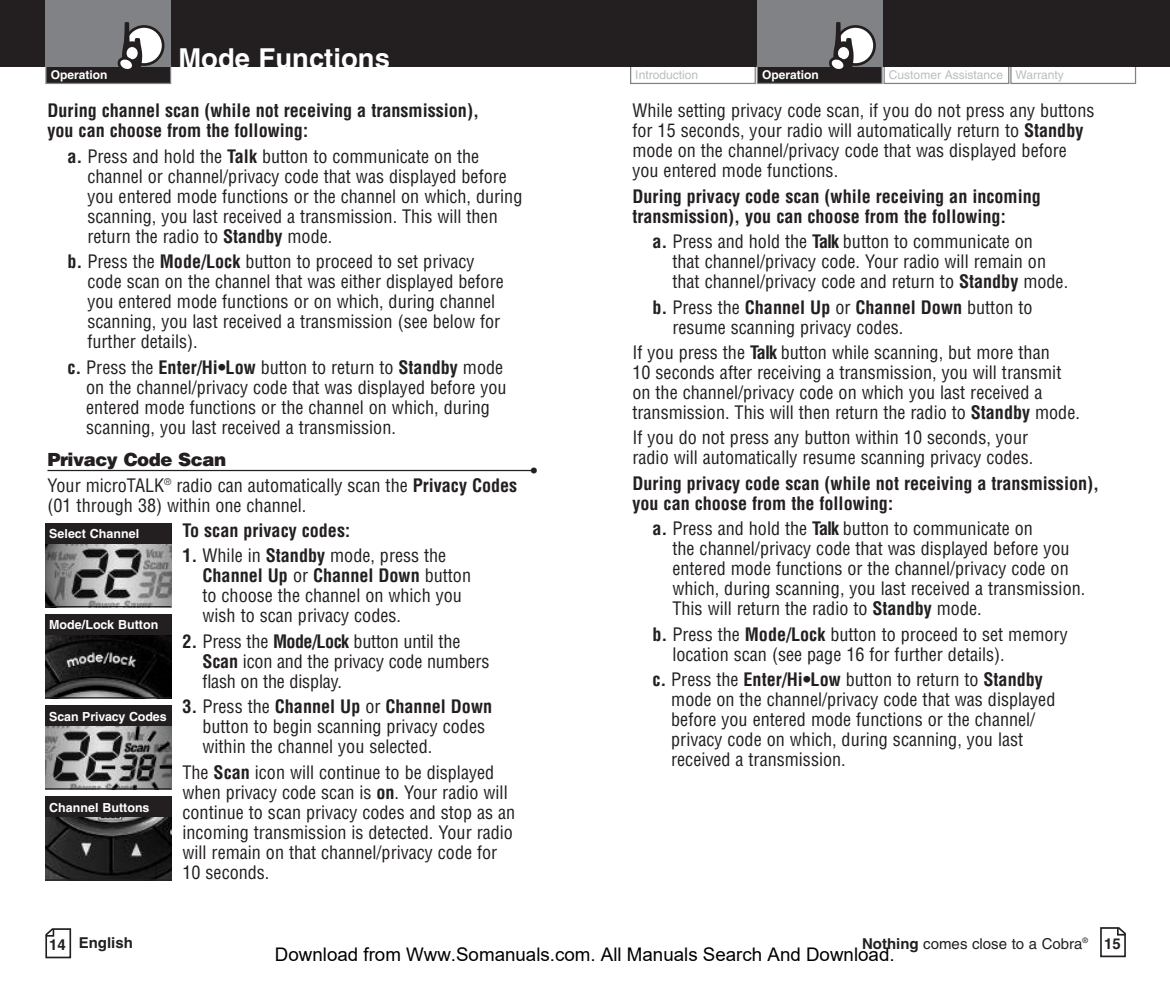
<style>
.page{position:relative;width:1170px;height:990px;background:#fff}
.page>*{position:absolute;margin:0;border:0;box-sizing:border-box;transform-origin:0 0}
.t1{font:700 27.5px "Helvetica";color:#fff}
.t2{font:18.75px "Arial";color:#000}
.t3{font:condensed 18px/20px "Helvetica";color:#231f20}
.t4{font:700 condensed 18px/20px "Helvetica";color:#231f20}
.t5{font:900 18px "Helvetica";letter-spacing:-.025em;color:#231f20}
.t6{font:700 18px "Helvetica";color:#231f20}
.t7{font:15px "Helvetica";color:#231f20}
.t8{font:700 15px "Helvetica";color:#231f20}
.t9{font:700 12.5px "Helvetica";color:#fff}
.t10{font:12px "Helvetica";color:#bcbdc0}
.t11{font:700 12px "Helvetica";color:#fff}
.t12{font:10.75px/13px "Helvetica";color:#231f20}
.t13{font:7.5px "Helvetica";color:#231f20}
.s1{font-weight:700}
</style>
<div class="page">
<div style="left:1010px;top:65px;width:126px;height:19px;border:1px solid #808285"></div>
<div style="left:884px;top:65px;width:125px;height:19px;border:1px solid #808285"></div>
<div style="left:630px;top:65px;width:126px;height:19px;border:1px solid #808285"></div>
<svg style="left:1100px;top:927px;width:26px;height:30px"></svg>
<div style="left:585px;top:0;width:585px;height:68px;background:#231f20"></div>
<div style="left:758px;top:66px;width:123px;height:17px;background:#231f20"></div>
<div style="left:757px;top:65px;width:126px;height:19px;border:1px solid #808285"></div>
<div style="left:757px;top:0;width:126px;height:67px;background:#808285"></div>
<div style="left:836px;top:26px;width:39px;height:39px;background:#fff;border-radius:50%"></div>
<div style="left:835px;top:25px;width:41px;height:41px;border:3px solid #231f20;border-radius:50%"></div>
<svg style="left:829px;top:22px;width:25px;height:47px"></svg>
<svg style="left:45px;top:928px;width:27px;height:30px"></svg>
<div style="left:0;top:0;width:585px;height:68px;background:#231f20"></div>
<hr style="left:48px;top:470px;width:488px;height:1px;background:#231f20">
<div style="left:47px;top:66px;width:123px;height:17px;background:#231f20"></div>
<div style="left:45px;top:65px;width:126px;height:19px;border:1px solid #808285"></div>
<div style="left:45px;top:0;width:126px;height:67px;background:#808285"></div>
<div style="left:125px;top:26px;width:38px;height:39px;background:#fff;border-radius:50%"></div>
<div style="left:124px;top:25px;width:40px;height:41px;border:3px solid #231f20;border-radius:50%"></div>
<svg style="left:117px;top:22px;width:25px;height:47px"></svg>
<img style="left:45px;top:817px;width:126px;height:62px">
<div style="left:45px;top:797px;width:126px;height:20px;background:#231f20"></div>
<hr style="left:45px;top:879px;width:126px;height:2px;background:#231f20">
<img style="left:45px;top:635px;width:126px;height:62px">
<div style="left:45px;top:614px;width:126px;height:21px;background:#231f20"></div>
<hr style="left:45px;top:697px;width:126px;height:1px;background:#231f20">
<img style="left:45px;top:544px;width:126px;height:62px">
<div style="left:45px;top:523px;width:126px;height:21px;background:#231f20"></div>
<hr style="left:45px;top:606px;width:126px;height:1px;background:#231f20">
<img style="left:45px;top:726px;width:126px;height:62px">
<div style="left:45px;top:706px;width:126px;height:20px;background:#231f20"></div>
<hr style="left:45px;top:788px;width:126px;height:2px;background:#231f20">
<h1 class="t1" style="left:178px;top:48px;width:213px">Mode Functions</h1>
<p class="t4" style="left:48px;top:101px;width:433px">During channel scan (while not receiving a transmission), you can choose from the following:</p>
<p class="t3" style="left:88px;top:147px;width:436px;text-indent:-20px"><span class="s1">a.</span> Press and hold the <span class="s1">Talk</span> button to communicate on the channel or channel/privacy code that was displayed before you entered mode functions or the channel on which, during scanning, you last received a transmission. This will then return the radio to <span class="s1">Standby</span> mode.</p>
<p class="t3" style="left:88px;top:252px;width:418px;text-indent:-20px"><span class="s1">b.</span> Press the <span class="s1">Mode/Lock</span> button to proceed to set privacy code scan on the channel that was either displayed before you entered mode functions or on which, during channel scanning, you last received a transmission (see below for further details).</p>
<p class="t3" style="left:86px;top:357px;width:422px;text-indent:-19px"><span class="s1">c.</span> Press the <span class="s1">Enter/Hi•Low</span> button to return to <span class="s1">Standby</span> mode on the channel/privacy code that was displayed before you entered mode functions or the channel on which, during scanning, you last received a transmission.</p>
<p class="t5" style="left:48px;top:453px;width:180px">Privacy Code Scan</p>
<p class="t11" style="left:51px;top:70px;width:58px">Operation</p>
<p class="t12" style="left:52px;top:99px;width:23px">Intro</p>
<p class="t12" style="left:120px;top:99px;width:49px">Operation</p>
<p class="t12" style="left:208px;top:99px;width:54px">Customer<br>Assistance</p>
<p class="t12" style="left:300px;top:99px;width:45px">Warranty</p>
<p class="t3" style="left:48px;top:475px;width:471px">Your microTALK<sup>®</sup> radio can automatically scan the <span class="s1">Privacy Codes </span>(01 through 38) within one channel.</p>
<p class="t4" style="left:182px;top:521px;width:169px">To scan privacy codes:</p>
<p class="t3" style="left:202px;top:546px;width:270px;text-indent:-20px"><span class="s1">1.</span> While in <span class="s1">Standby</span> mode, press the<br><span class="s1">Channel Up</span> or <span class="s1">Channel Down</span> button to choose the channel on which you wish to scan privacy codes.</p>
<p class="t3" style="left:202px;top:632px;width:288px;text-indent:-20px"><span class="s1">2.</span> Press the <span class="s1">Mode/Lock</span> button until the<br><span class="s1">Scan</span> icon and the privacy code numbers flash on the display.</p>
<p class="t3" style="left:202px;top:697px;width:291px;text-indent:-20px"><span class="s1">3.</span> Press the <span class="s1">Channel Up</span> or <span class="s1">Channel Down </span>button to begin scanning privacy codes within the channel you selected.</p>
<p class="t3" style="left:182px;top:762px;width:334px">The <span class="s1">Scan</span> icon will continue to be displayed when privacy code scan is <span class="s1">on</span>. Your radio will continue to scan privacy codes and stop as an incoming transmission is detected. Your radio will remain on that channel/privacy code for 10 seconds.</p>
<p class="t9" style="left:49px;top:529px;width:91px">Select Channel</p>
<p class="t9" style="left:49px;top:620px;width:111px">Mode/Lock Button</p>
<p class="t9" style="left:49px;top:711px;width:119px">Scan Privacy Codes</p>
<p class="t9" style="left:49px;top:802px;width:102px">Channel Buttons</p>
<p class="t6" style="left:531px;top:463px;width:8px">•</p>
<p class="t11" style="left:762px;top:70px;width:58px">Operation</p>
<p class="t12" style="left:763px;top:99px;width:23px">Intro</p>
<p class="t12" style="left:831px;top:99px;width:49px">Operation</p>
<p class="t12" style="left:919px;top:99px;width:54px">Customer<br>Assistance</p>
<p class="t12" style="left:1012px;top:99px;width:45px">Warranty</p>
<p class="t10" style="left:635px;top:71px;width:64px">Introduction</p>
<p class="t10" style="left:889px;top:71px;width:177px">Customer Assistance Warranty</p>
<p class="t3" style="left:632px;top:101px;width:463px">While setting privacy code scan, if you do not press any buttons for 15 seconds, your radio will automatically return to <span class="s1">Standby </span>mode on the channel/privacy code that was displayed before you entered mode functions.</p>
<p class="t4" style="left:632px;top:187px;width:410px">During privacy code scan (while receiving an incoming transmission), you can choose from the following:</p>
<p class="t3" style="left:672px;top:232px;width:397px;text-indent:-20px"><span class="s1">a.</span> Press and hold the <span class="s1">Talk</span> button to communicate on<br>that channel/privacy code. Your radio will remain on that channel/privacy code and return to <span class="s1">Standby</span> mode.</p>
<p class="t3" style="left:672px;top:297px;width:362px;text-indent:-20px"><span class="s1">b.</span> Press the <span class="s1">Channel Up</span> or <span class="s1">Channel Down</span> button to resume scanning privacy codes.</p>
<p class="t3" style="left:632px;top:343px;width:449px">If you press the <span class="s1">Talk</span> button while scanning, but more than<br>10 seconds after receiving a transmission, you will transmit on the channel/privacy code on which you last received a transmission. This will then return the radio to <span class="s1">Standby</span> mode.</p>
<p class="t3" style="left:632px;top:428px;width:402px">If you do not press any button within 10 seconds, your radio will automatically resume scanning privacy codes.</p>
<p class="t4" style="left:632px;top:474px;width:468px">During privacy code scan (while not receiving a transmission), you can choose from the following:</p>
<p class="t3" style="left:672px;top:519px;width:414px;text-indent:-20px"><span class="s1">a.</span> Press and hold the <span class="s1">Talk</span> button to communicate on<br>the channel/privacy code that was displayed before you entered mode functions or the channel/privacy code on which, during scanning, you last received a transmission.<br>This will return the radio to <span class="s1">Standby</span> mode.</p>
<p class="t3" style="left:672px;top:624px;width:397px;text-indent:-20px"><span class="s1">b.</span> Press the <span class="s1">Mode/Lock</span> button to proceed to set memory location scan (see page 16 for further details).</p>
<p class="t3" style="left:671px;top:670px;width:386px;text-indent:-19px"><span class="s1">c.</span> Press the <span class="s1">Enter/Hi•Low</span> button to return to <span class="s1">Standby </span>mode on the channel/privacy code that was displayed before you entered mode functions or the channel/ privacy code on which, during scanning, you last received a transmission.</p>
<p class="t12" style="left:844px;top:351px;width:32px">Notice</p>
<p class="t8" style="left:49px;top:937px;width:85px">14 English</p>
<p class="t7" style="left:862px;top:938px;width:222px"><span class="s1">Nothing</span> comes close to a Cobra</p>
<p class="t8" style="left:1104px;top:938px;width:18px">15</p>
<p class="t13" style="left:1082px;top:938px;width:7px">®</p>
<p class="t2" style="left:275px;top:944px;width:621px">Download from Www.Somanuals.com. All Manuals Search And Download.</p>
</div>
